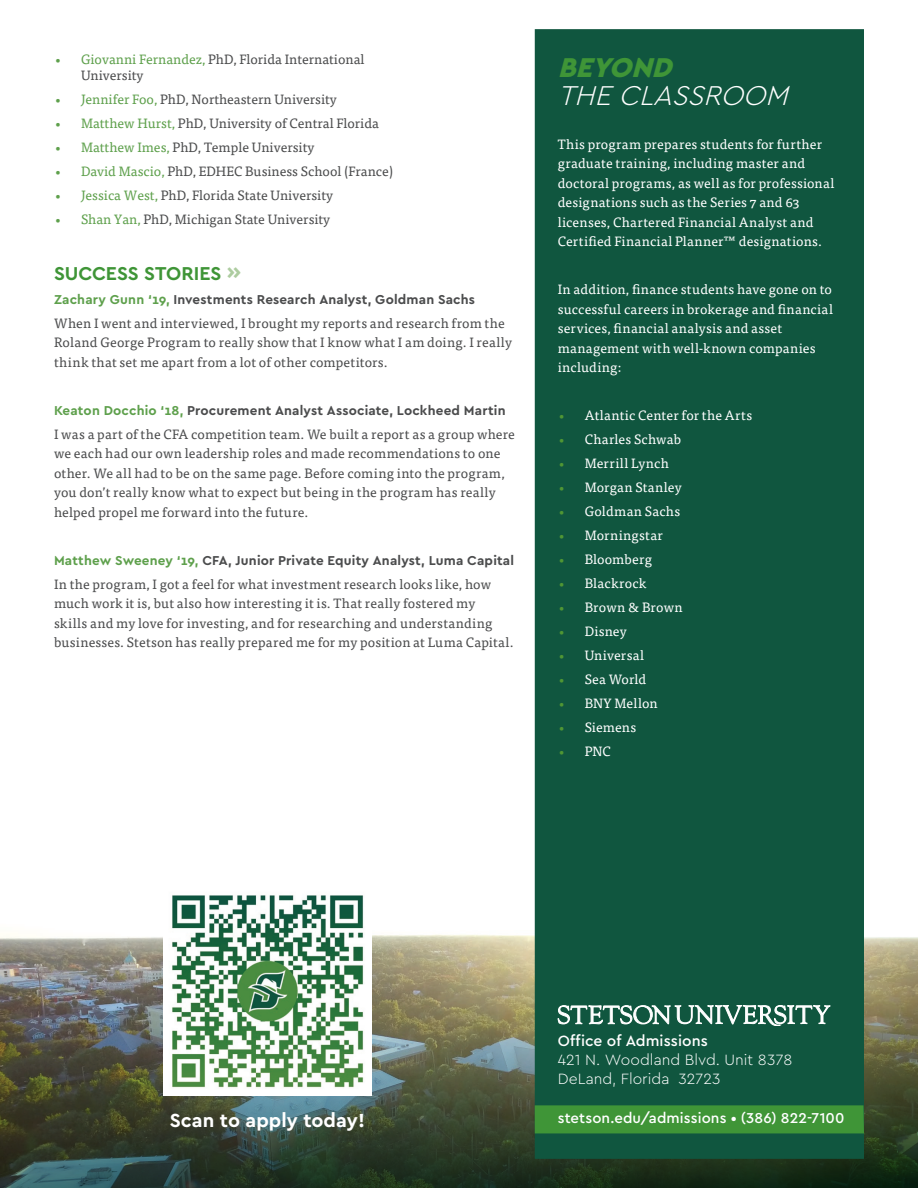
<style>
.page{position:relative;width:918px;height:1188px;background:#fff}
.page>*{position:absolute;margin:0;border:0;box-sizing:border-box;transform-origin:0 0}
.t1{font:italic 300 28.5px "Cera GR";color:#fff}
.t2{font:italic 900 28.5px "Cera GR";color:#3f9537}
.t3{font:700 19.8px "Cera GR";color:#fff}
.t4{font:700 19.5px "Cera GR";color:#3f9537}
.t5{font:300 15.6px/18.8px "Cera GR";letter-spacing:.005em;color:#fff}
.t6{font:500 15.6px "Cera GR";letter-spacing:.005em;color:#fff}
.t7{font:500 15px "Cera GR";letter-spacing:.005em;color:#fff}
.t8{font:13.5px/19.5px "Tisa Pro";letter-spacing:.01em;color:#4b4c4d}
.t9{font:13.5px/19.5px "Tisa Pro";letter-spacing:.015em;color:#fff}
.t10{font:700 13.5px "Cera GR";letter-spacing:.01em;color:#4b4c4d}
.s1{color:#5ea04c}
.s2{font-size:24px;color:#adcca0}
.s3{color:#509634}
</style>
<div class="page">
<img style="left:0;top:937px;width:918px;height:251px">
<div style="left:535px;top:29px;width:329px;height:1130px;background:#10563f"></div>
<svg style="left:527px;top:1105px;width:345px;height:28px;background:#3e9036"></svg>
<img style="left:163px;top:895px;width:209px;height:200px">
<svg style="left:558px;top:1005px;width:272px;height:21px"></svg>
<p class="t8" style="left:81px;top:50px;width:285px;line-height:16.2px;text-indent:-27px"><span class="s1">• Giovanni Fernandez,</span> PhD, Florida International<br>University</p>
<p class="t8" style="left:54px;top:89px;width:284px"><span class="s1">• Jennifer Foo,</span> PhD, Northeastern University</p>
<p class="t8" style="left:54px;top:113px;width:326px"><span class="s1">• Matthew Hurst,</span> PhD, University of Central Florida</p>
<p class="t8" style="left:54px;top:137px;width:262px"><span class="s1">• Matthew Imes,</span> PhD, Temple University</p>
<p class="t8" style="left:54px;top:161px;width:341px"><span class="s1">• David Mascio,</span> PhD, EDHEC Business School (France)</p>
<p class="t8" style="left:54px;top:185px;width:281px"><span class="s1">• Jessica West,</span> PhD, Florida State University</p>
<p class="t8" style="left:54px;top:209px;width:278px"><span class="s1">• Shan Yan,</span> PhD, Michigan State University</p>
<h3 class="t4" style="left:54px;top:262px;width:189px">SUCCESS STORIES <span class="s2">»</span></h3>
<p class="t10" style="left:54px;top:292px;width:423px"><span class="s1">Zachary Gunn ‘19,</span> Investments Research Analyst, Goldman Sachs</p>
<p class="t8" style="left:54px;top:313px;width:460px">When I went and interviewed, I brought my reports and research from the<br>Roland George Program to really show that I know what I am doing. I really think that set me apart from a lot of other competitors.</p>
<p class="t10" style="left:54px;top:403px;width:453px"><span class="s1">Keaton Docchio ‘18,</span> Procurement Analyst Associate, Lockheed Martin</p>
<p class="t8" style="left:54px;top:424px;width:463px">I was a part of the CFA competition team. We built a report as a group where we each had our own leadership roles and made recommendations to one other. We all had to be on the same page. Before coming into the program, you don’t really know what to expect but being in the program has really helped propel me forward into the future.</p>
<p class="t10" style="left:54px;top:553px;width:462px"><span class="s1">Matthew Sweeney ‘19,</span> CFA, Junior Private Equity Analyst, Luma Capital</p>
<p class="t8" style="left:54px;top:574px;width:461px">In the program, I got a feel for what investment research looks like, how much work it is, but also how interesting it is. That really fostered my<br>skills and my love for investing, and for researching and understanding businesses. Stetson has really prepared me for my position at Luma Capital.</p>
<h1 class="t2" style="left:558px;top:51px;width:124px">BEYOND</h1>
<h1 class="t1" style="left:558px;top:80px;width:240px">THECLASSROOM</h1>
<p class="t9" style="left:558px;top:134px;width:278px">This program prepares students for further graduate training, including master and doctoral programs, as well as for professional designations such as the Series 7 and 63 licenses, Chartered Financial Analyst and Certified Financial Planner™ designations.</p>
<p class="t9" style="left:558px;top:279px;width:277px">In addition, finance students have gone on to successful careers in brokerage and financial services, financial analysis and asset management with well-known companies including:</p>
<p class="t9" style="left:558px;top:405px;width:196px"><span class="s3">•</span> Atlantic Center for the Arts</p>
<p class="t9" style="left:558px;top:429px;width:125px"><span class="s3">•</span> Charles Schwab</p>
<p class="t9" style="left:558px;top:453px;width:113px"><span class="s3">•</span> Merrill Lynch</p>
<p class="t9" style="left:558px;top:477px;width:126px"><span class="s3">•</span> Morgan Stanley</p>
<p class="t9" style="left:558px;top:501px;width:124px"><span class="s3">•</span> Goldman Sachs</p>
<p class="t9" style="left:558px;top:525px;width:107px"><span class="s3">•</span> Morningstar</p>
<p class="t9" style="left:558px;top:549px;width:96px"><span class="s3">•</span> Bloomberg</p>
<p class="t9" style="left:558px;top:573px;width:90px"><span class="s3">•</span> Blackrock</p>
<p class="t9" style="left:558px;top:597px;width:127px"><span class="s3">•</span> Brown &amp; Brown</p>
<p class="t9" style="left:558px;top:621px;width:71px"><span class="s3">•</span> Disney</p>
<p class="t9" style="left:558px;top:645px;width:88px"><span class="s3">•</span> Universal</p>
<p class="t9" style="left:558px;top:669px;width:90px"><span class="s3">•</span> Sea World</p>
<p class="t9" style="left:558px;top:693px;width:101px"><span class="s3">•</span> BNY Mellon</p>
<p class="t9" style="left:558px;top:717px;width:80px"><span class="s3">•</span> Siemens</p>
<p class="t9" style="left:558px;top:741px;width:55px"><span class="s3">•</span> PNC</p>
<p class="t6" style="left:558px;top:1032px;width:152px">Office of Admissions</p>
<p class="t5" style="left:558px;top:1050px;width:236px">421 N. Woodland Blvd. Unit 8378<br>DeLand, Florida 32723</p>
<h2 class="t3" style="left:170px;top:1109px;width:197px">Scan to apply today!</h2>
<p class="t7" style="left:558px;top:1110px;width:288px">stetson.edu/admissions • (386) 822-7100</p>
</div>
